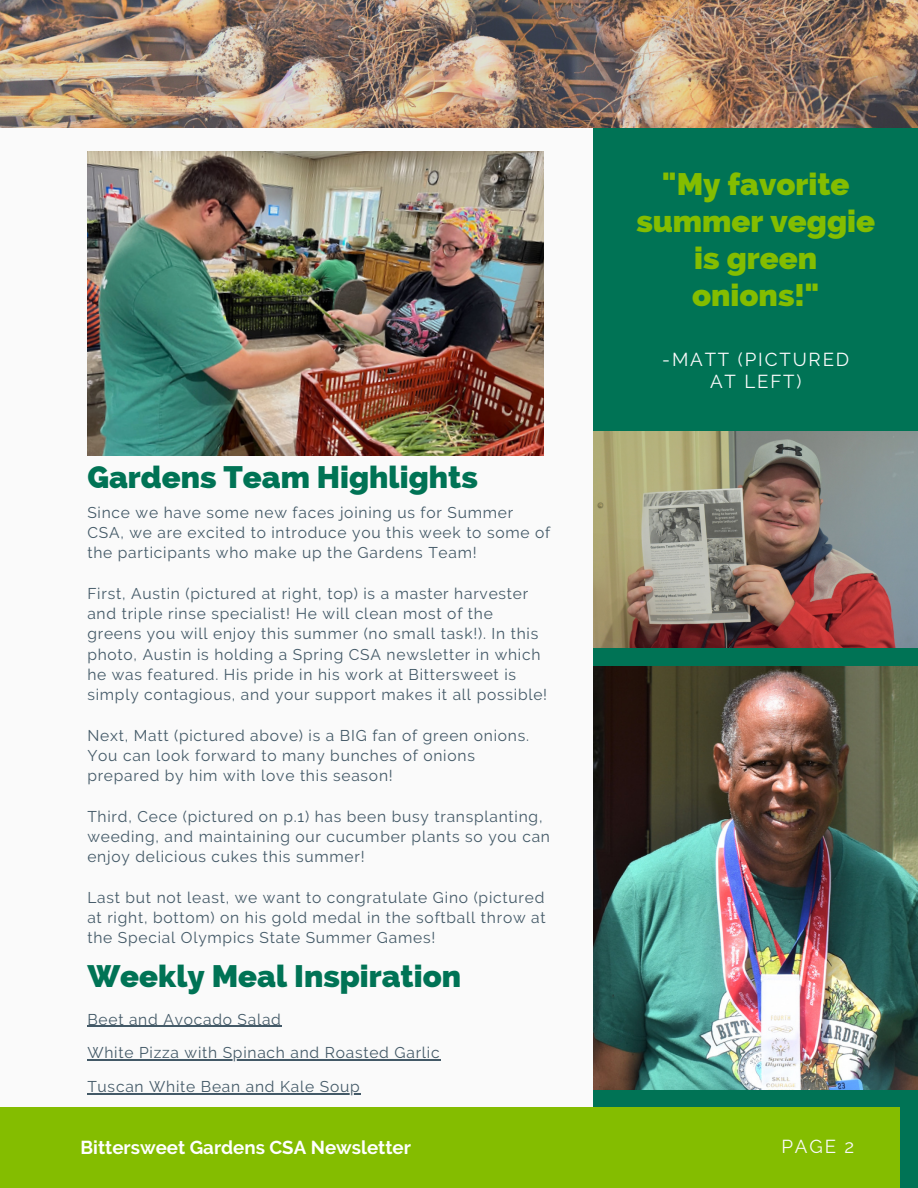
<style>
.page{position:relative;width:918px;height:1188px;background:#fafafa}
.page>*{position:absolute;margin:0;border:0;box-sizing:border-box;transform-origin:0 0}
.t1{font:800 31.2px "Raleway";color:#007355}
.t2{font:800 31.2px/37.2px "Raleway";color:#84bd00;text-align:center}
.t3{font:700 18.75px "Raleway";color:#fff}
.t4{font:18.75px "Raleway";letter-spacing:.1em;color:#fafafa}
.t5{font:15.6px/20.2px "Raleway";letter-spacing:.05em;color:#435967}
</style>
<div class="page">
<div style="left:594px;top:104px;width:324px;height:1084px;background:#007355"></div>
<div style="left:0;top:1107px;width:900px;height:81px;background:#84bd00"></div>
<img style="left:0;top:0;width:918px;height:127px">
<img style="left:594px;top:666px;width:324px;height:423px">
<img style="left:87px;top:152px;width:456px;height:303px">
<img style="left:594px;top:432px;width:324px;height:216px">
<hr style="left:87px;top:1026px;width:195px;height:1px;background:#435967">
<hr style="left:87px;top:1059px;width:353px;height:1px;background:#435967">
<hr style="left:87px;top:1093px;width:273px;height:1px;background:#435967">
<p class="t2" style="left:636px;top:165px;width:240px">"My favorite summer veggie is green onions!"</p>
<p class="t1" style="left:87px;top:458px;width:392px">Gardens Team Highlights</p>
<p class="t5" style="left:87px;top:502px;width:465px">Since we have some new faces joining us for Summer<br>CSA, we are excited to introduce you this week to some of the participants who make up the Gardens Team!</p>
<p class="t5" style="left:87px;top:583px;width:461px">First, Austin (pictured at right, top) is a master harvester and triple rinse specialist! He will clean most of the greens you will enjoy this summer (no small task!). In this photo, Austin is holding a Spring CSA newsletter in which he was featured. His pride in his work at Bittersweet is simply contagious, and your support makes it all possible!</p>
<p class="t5" style="left:87px;top:725px;width:443px">Next, Matt (pictured above) is a BIG fan of green onions.<br>You can look forward to many bunches of onions prepared by him with love this season!</p>
<p class="t5" style="left:87px;top:806px;width:464px">Third, Cece (pictured on p.1) has been busy transplanting, weeding, and maintaining our cucumber plants so you can enjoy delicious cukes this summer!</p>
<p class="t5" style="left:87px;top:887px;width:460px;text-align:justify">Last but not least, we want to congratulate Gino (pictured at right, bottom) on his gold medal in the softball throw at the Special Olympics State Summer Games!</p>
<p class="t1" style="left:87px;top:957px;width:375px">Weekly Meal Inspiration</p>
<p class="t5" style="left:87px;top:1009px;width:195px">Beet and Avocado Salad</p>
<p class="t5" style="left:87px;top:1043px;width:354px">White Pizza with Spinach and Roasted Garlic</p>
<p class="t5" style="left:87px;top:1076px;width:274px">Tuscan White Bean and Kale Soup</p>
<p class="t4" style="left:662px;top:349px;width:189px">-MATT (PICTURED</p>
<p class="t4" style="left:710px;top:370px;width:93px">AT LEFT)</p>
<p class="t3" style="left:81px;top:1136px;width:332px">Bittersweet Gardens CSA Newsletter</p>
<p class="t4" style="left:781px;top:1135px;width:74px">PAGE 2</p>
</div>
